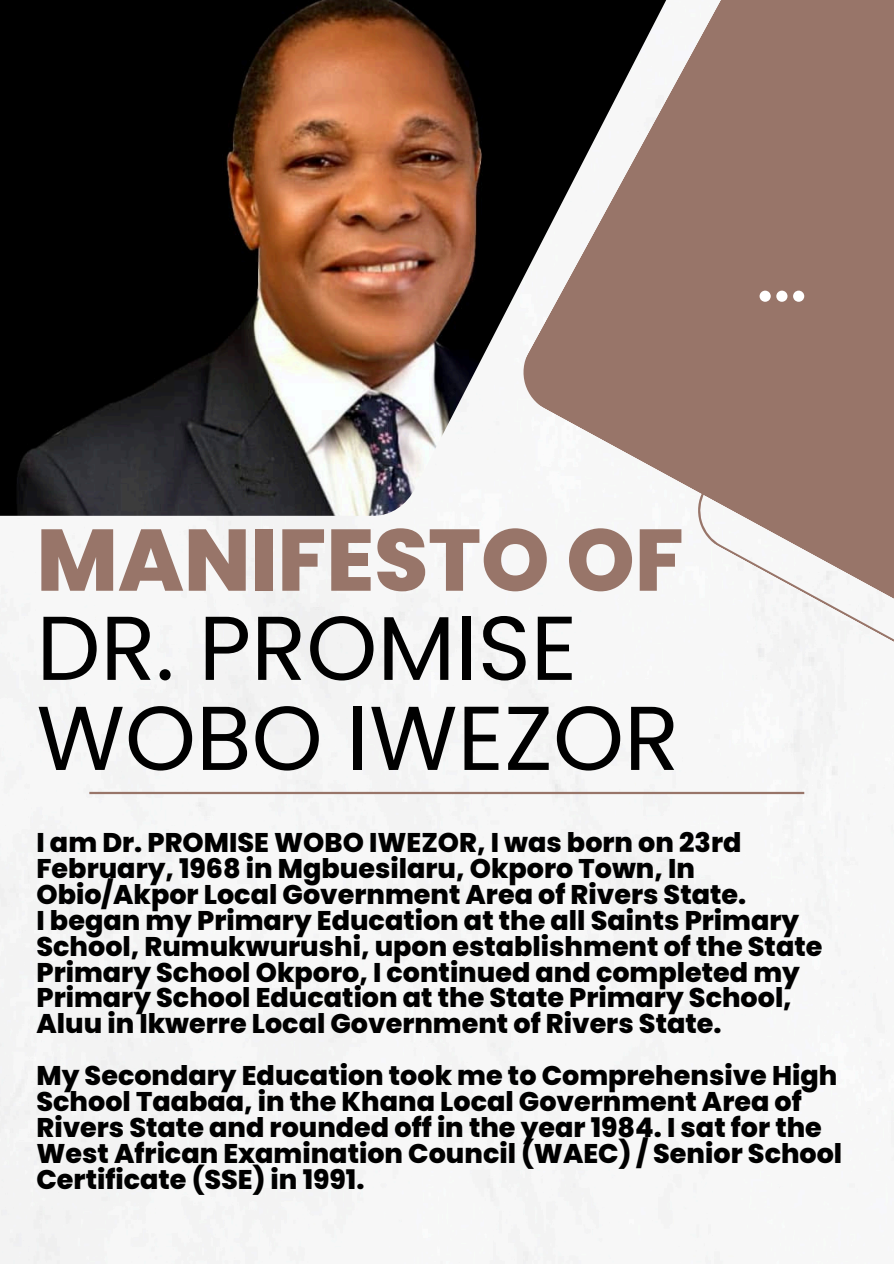
<style>
.page{position:relative;width:894px;height:1264px;background:#fff}
.page>*{position:absolute;margin:0;border:0;box-sizing:border-box;transform-origin:0 0}
.t1{font:90.45px/90px "Poppins";color:#000}
.t2{font:800 87.15px "Poppins";color:#987569}
.t3{font:800 27px/25.8px "Poppins";color:#000}
</style>
<div class="page">
<svg style="left:696px;top:692px;width:197px;height:202px"></svg>
<img style="left:0;top:0;width:522px;height:516px">
<hr style="left:89px;top:791px;width:715px;height:3px;background:#987569">
<svg style="left:522px;top:0;width:371px;height:692px;fill:#987569"></svg>
<svg style="left:759px;top:290px;width:45px;height:12px"></svg>
<p class="t2" style="left:36px;top:499px;width:648px">MANIFESTO OF</p>
<h1 class="t1" style="left:36px;top:603px;width:644px">DR. PROMISE<br>WOBO IWEZOR</h1>
<h2 class="t3" style="left:36px;top:829px;width:711px">I am Dr. PROMISE WOBO IWEZOR, I was born on 23rd<br>February, 1968 in Mgbuesilaru, Okporo Town, In<br>Obio/Akpor Local Government Area of Rivers State.</h2>
<p class="t3" style="left:36px;top:907px;width:787px">I began my Primary Education at the all Saints Primary School, Rumukwurushi, upon establishment of the State Primary School Okporo, I continued and completed my Primary School Education at the State Primary School, Aluu in Ikwerre Local Government of Rivers State.</p>
<p class="t3" style="left:36px;top:1062px;width:802px">My Secondary Education took me to Comprehensive High<br>School Taabaa, in the Khana Local Government Area of<br>Rivers State and rounded off in the year 1984. I sat for the</p>
<p class="t3" style="left:36px;top:1140px;width:807px">West African Examination Council (WAEC) / Senior School<br>Certificate (SSE) in 1991.</p>
</div>
